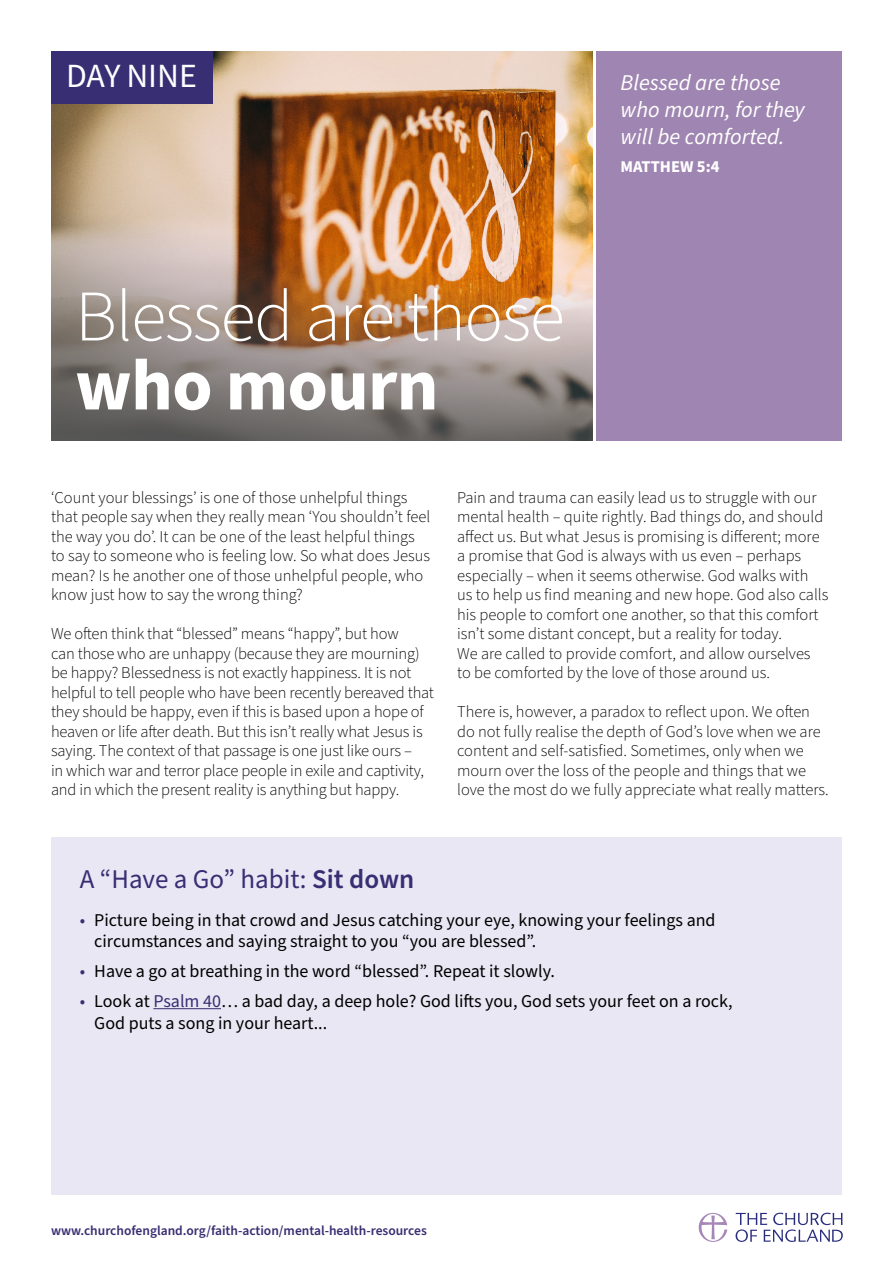
<style>
.page{position:relative;width:893px;height:1263px;background:#fff}
.page>*{position:absolute;margin:0;border:0;box-sizing:border-box;transform-origin:0 0}
.t1{font:300 72.6px/69px "Source Sans Pro";letter-spacing:-.02em;color:#fff}
.t2{font:33.9px "Source Sans Pro";color:#fff}
.t3{font:27px "Source Sans Pro";color:#382e73}
.t4{font:italic 22.5px/27px "Source Sans Pro";color:#fff}
.t5{font:18px/21.6px "Source Sans Pro";color:#000}
.t6{font:300 16.5px/19.5px "Source Sans Pro";color:#000}
.t7{font:700 16.5px "Source Sans Pro";color:#fff}
.t8{font:600 13.5px "Source Sans Pro";color:#382e73}
.s1{font-weight:700}
.s2{font-weight:600}
.s3{color:#382e73}
</style>
<div class="page">
<svg style="left:735px;top:1213px;width:108px;height:29px"></svg>
<svg style="left:699px;top:1213px;width:28px;height:29px"></svg>
<img style="left:51px;top:51px;width:541px;height:390px">
<div style="left:51px;top:837px;width:791px;height:358px;background:#e9e7f4"></div>
<hr style="left:153px;top:1008px;width:68px;height:1px;background:#382e73">
<div style="left:597px;top:51px;width:245px;height:390px;background:#9f85b1"></div>
<div style="left:51px;top:51px;width:162px;height:52px;background:#382e73"></div>
<p class="t2" style="left:66px;top:53px;width:132px">DAY NINE</p>
<p class="t4" style="left:621px;top:70px;width:186px">Blessed are those who mourn, for they will be comforted.</p>
<p class="t7" style="left:621px;top:156px;width:100px">MATTHEW 5:4</p>
<p class="t1" style="left:75px;top:284px;width:491px">Blessed are those <span class="s1">who mourn</span></p>
<p class="t6" style="left:51px;top:488px;width:381px">‘Count your blessings’ is one of those unhelpful things that people say when they really mean ‘You shouldn’t feel the way you do’. It can be one of the least helpful things to say to someone who is feeling low. So what does Jesus mean? Is he another one of those unhelpful people, who know just how to say the wrong thing?</p>
<p class="t6" style="left:51px;top:624px;width:385px">We often think that “blessed” means “happy”, but how<br>can those who are unhappy (because they are mourning) be happy? Blessedness is not exactly happiness. It is not helpful to tell people who have been recently bereaved that they should be happy, even if this is based upon a hope of heaven or life after death. But this isn’t really what Jesus is saying. The context of that passage is one just like ours –<br>in which war and terror place people in exile and captivity, and in which the present reality is anything but happy.</p>
<p class="t6" style="left:457px;top:488px;width:373px">Pain and trauma can easily lead us to struggle with our mental health – quite rightly. Bad things do, and should affect us. But what Jesus is promising is different; more a promise that God is always with us even – perhaps especially – when it seems otherwise. God walks with<br>us to help us find meaning and new hope. God also calls his people to comfort one another, so that this comfort isn’t some distant concept, but a reality for today.<br>We are called to provide comfort, and allow ourselves to be comforted by the love of those around us.</p>
<p class="t6" style="left:457px;top:702px;width:373px">There is, however, a paradox to reflect upon. We often do not fully realise the depth of God’s love when we are content and self-satisfied. Sometimes, only when we mourn over the loss of the people and things that we love the most do we fully appreciate what really matters.</p>
<p class="t3" style="left:80px;top:861px;width:336px">A “Have a Go” habit: <span class="s2">Sit down</span></p>
<p class="t5" style="left:94px;top:909px;width:623px;text-indent:-14px"><span class="s3">•</span> Picture being in that crowd and Jesus catching your eye, knowing your feelings and circumstances and saying straight to you “you are blessed”.</p>
<p class="t5" style="left:80px;top:961px;width:477px"><span class="s3">•</span> Have a go at breathing in the word “blessed”. Repeat it slowly.</p>
<p class="t5" style="left:94px;top:991px;width:640px;text-indent:-14px"><span class="s3">•</span> Look at <span class="s3">Psalm 40</span>… a bad day, a deep hole? God lifts you, God sets your feet on a rock,<br>God puts a song in your heart...</p>
<p class="t8" style="left:51px;top:1221px;width:377px">www.churchofengland.org/faith-action/mental-health-resources</p>
</div>
